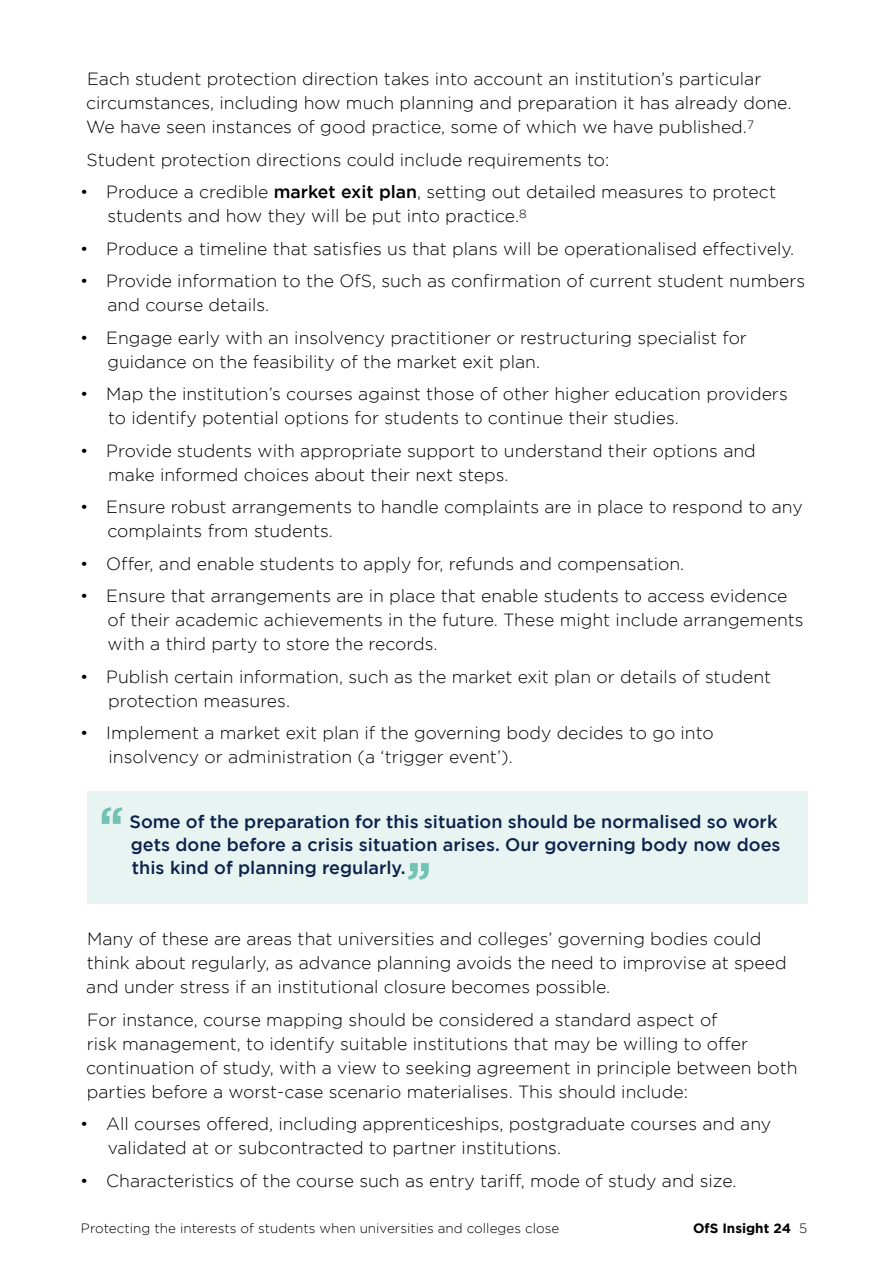
<style>
.page{position:relative;width:893px;height:1263px;background:#fff}
.page>*{position:absolute;margin:0;border:0;box-sizing:border-box;transform-origin:0 0}
.quote{font:500 58.5px "Gotham";color:#73c3b4}
.quote-2{font:500 18px/23.2px "Gotham";color:#0c224c}
.New_style_TEXT{font:300 17.7px/24px "Gotham";color:#000}
.t1{font:300 13.5px "Gotham";color:#000}
.t2{font:700 13.5px "Gotham";color:#000}
.s1{font-weight:500}
.s2{font-weight:300}
</style>
<div class="page">
<div style="left:87px;top:791px;width:721px;height:113px;background:#e8f4f1"></div>
<p class="New_style_TEXT" style="left:86px;top:67px;width:707px">Each student protection direction takes into account an institution’s particular circumstances, including how much planning and preparation it has already done.<br>We have seen instances of good practice, some of which we have published.<sup>7</sup></p>
<p class="New_style_TEXT" style="left:87px;top:147px;width:524px">Student protection directions could include requirements to:</p>
<p class="New_style_TEXT" style="left:108px;top:180px;width:670px;text-indent:-27px">• Produce a credible <span class="s1">market exit plan</span>, setting out detailed measures to protect students and how they will be put into practice.<sup>8</sup></p>
<p class="New_style_TEXT" style="left:80px;top:236px;width:716px">• Produce a timeline that satisfies us that plans will be operationalised effectively.</p>
<p class="New_style_TEXT" style="left:108px;top:269px;width:699px;text-indent:-27px">• Provide information to the OfS, such as confirmation of current student numbers and course details.</p>
<p class="New_style_TEXT" style="left:107px;top:325px;width:641px;text-indent:-27px">• Engage early with an insolvency practitioner or restructuring specialist for guidance on the feasibility of the market exit plan.</p>
<p class="New_style_TEXT" style="left:108px;top:382px;width:681px;text-indent:-28px">• Map the institution’s courses against those of other higher education providers to identify potential options for students to continue their studies.</p>
<p class="New_style_TEXT" style="left:108px;top:438px;width:649px;text-indent:-28px">• Provide students with appropriate support to understand their options and make informed choices about their next steps.</p>
<p class="New_style_TEXT" style="left:107px;top:495px;width:697px;text-indent:-27px">• Ensure robust arrangements to handle complaints are in place to respond to any complaints from students.</p>
<p class="New_style_TEXT" style="left:80px;top:551px;width:606px">• Offer, and enable students to apply for, refunds and compensation.</p>
<p class="New_style_TEXT" style="left:107px;top:584px;width:698px;text-indent:-27px">• Ensure that arrangements are in place that enable students to access evidence of their academic achievements in the future. These might include arrangements with a third party to store the records.</p>
<p class="New_style_TEXT" style="left:108px;top:664px;width:665px;text-indent:-28px">• Publish certain information, such as the market exit plan or details of student protection measures.</p>
<p class="New_style_TEXT" style="left:109px;top:721px;width:607px;text-indent:-28px">• Implement a market exit plan if the governing body decides to go into insolvency or administration (a ‘trigger event’).</p>
<p class="quote" style="left:98px;top:795px;width:28px">‘‘</p>
<p class="quote-2" style="left:130px;top:809px;width:653px">Some of the preparation for this situation should be normalised so work gets done before a crisis situation arises. Our governing body now does this kind of planning regularly.</p>
<p class="quote" style="left:406px;top:850px;width:28px">’’</p>
<p class="New_style_TEXT" style="left:86px;top:927px;width:702px">Many of these are areas that universities and colleges’ governing bodies could think about regularly, as advance planning avoids the need to improvise at speed and under stress if an institutional closure becomes possible.</p>
<p class="New_style_TEXT" style="left:86px;top:1007px;width:713px">For instance, course mapping should be considered a standard aspect of<br>risk management, to identify suitable institutions that may be willing to offer continuation of study, with a view to seeking agreement in principle between both parties before a worst-case scenario materialises. This should include:</p>
<p class="New_style_TEXT" style="left:108px;top:1112px;width:665px;text-indent:-27px">• All courses offered, including apprenticeships, postgraduate courses and any validated at or subcontracted to partner institutions.</p>
<p class="New_style_TEXT" style="left:80px;top:1168px;width:658px">• Characteristics of the course such as entry tariff, mode of study and size.</p>
<p class="t1" style="left:81px;top:1221px;width:480px">Protecting the interests of students when universities and colleges close</p>
<p class="t2" style="left:693px;top:1220px;width:116px">OfS Insight 24 <span class="s2">5</span></p>
</div>
